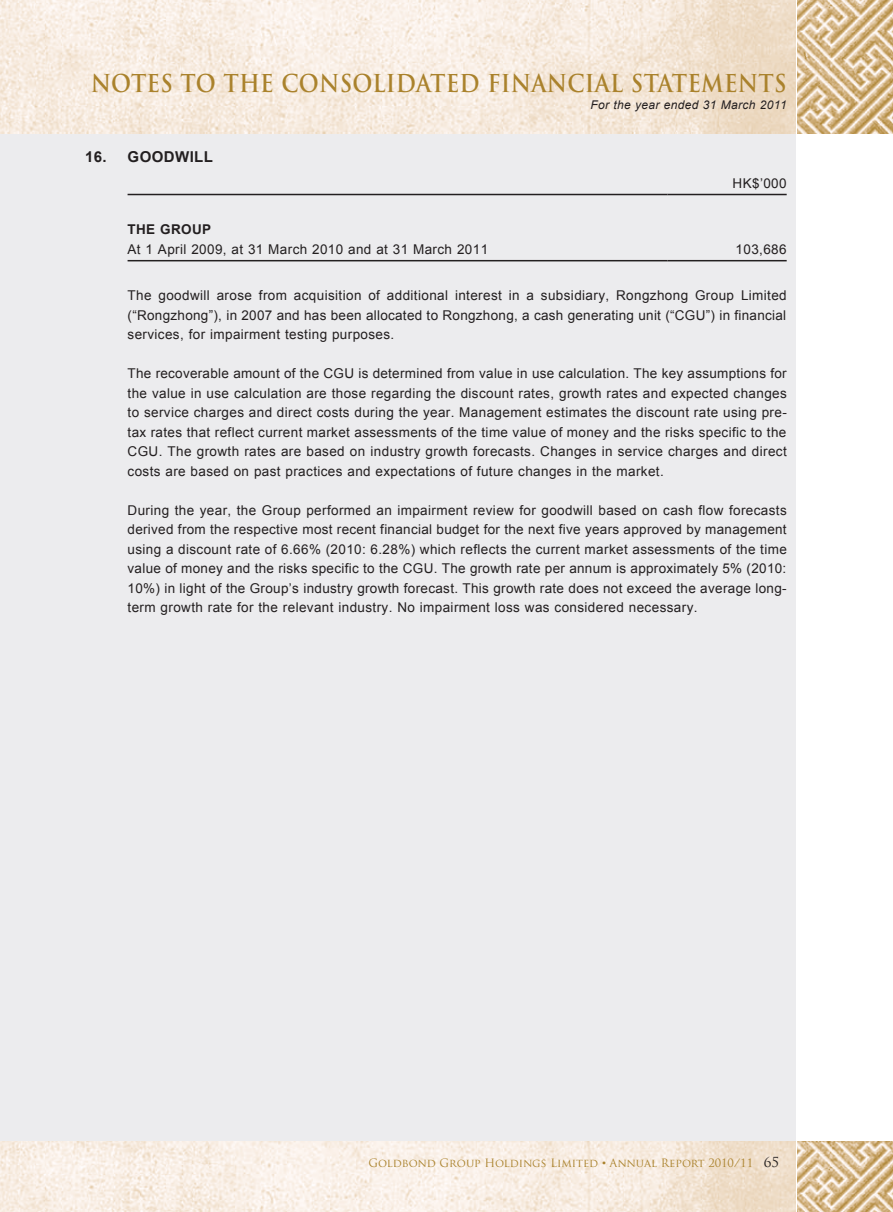
<style>
.page{position:relative;width:893px;height:1212px;background:#fff}
.page>*{position:absolute;margin:0;border:0;box-sizing:border-box;transform-origin:0 0}
.t1{font:700 24px "Trajan Pro";letter-spacing:.01em;color:#aa822c;scale:.9 1}
.t2{font:700 15px "Arial";letter-spacing:.03em;color:#231f20}
.t3{font:13.5px/19.5px "Arial";letter-spacing:.03em;color:#231f20;text-align:justify}
.t4{font:700 13.5px "Arial";letter-spacing:.03em;color:#231f20}
.t5{font:italic 12px "Arial";letter-spacing:.03em;color:#231f20}
.t6{font:11.25px "Trajan Pro";color:#aa822c}
.s1{font-family:"Arial"}
.s2{font-size:13.5px;color:#231f20}
</style>
<div class="page">
<img style="left:0;top:1141px;width:795px;height:71px">
<img style="left:0;top:0;width:795px;height:134px">
<img style="left:797px;top:0;width:96px;height:134px">
<img style="left:797px;top:1141px;width:96px;height:71px">
<div style="left:0;top:135px;width:795px;height:1006px;background:#ececee"></div>
<hr style="left:128px;top:194px;width:540px;height:1px;background:#231f20">
<hr style="left:668px;top:194px;width:119px;height:1px;background:#231f20">
<hr style="left:128px;top:260px;width:540px;height:1px;background:#231f20">
<hr style="left:668px;top:260px;width:119px;height:1px;background:#231f20">
<h1 class="t1" style="left:91px;top:69px;width:775px">NOTES TO THE CONSOLIDATED FINANCIAL STATEMENTS</h1>
<p class="t5" style="left:590px;top:97px;width:198px">For the year ended 31 March 2011</p>
<p class="t2" style="left:85px;top:147px;width:129px">16. GOODWILL</p>
<p class="t3" style="left:733px;top:173px;width:56px">HK$’000</p>
<p class="t4" style="left:128px;top:221px;width:85px">THE GROUP</p>
<p class="t3" style="left:128px;top:239px;width:362px">At 1 April 2009, at 31 March 2010 and at 31 March 2011</p>
<p class="t3" style="left:736px;top:239px;width:53px">103,686</p>
<p class="t3" style="left:128px;top:286px;width:661px">The goodwill arose from acquisition of additional interest in a subsidiary, Rongzhong Group Limited (“Rongzhong”), in 2007 and has been allocated to Rongzhong, a cash generating unit (“CGU”) in financial services, for impairment testing purposes.</p>
<p class="t3" style="left:128px;top:364px;width:661px">The recoverable amount of the CGU is determined from value in use calculation. The key assumptions for the value in use calculation are those regarding the discount rates, growth rates and expected changes to service charges and direct costs during the year. Management estimates the discount rate using pre&shy;tax rates that reflect current market assessments of the time value of money and the risks specific to the CGU. The growth rates are based on industry growth forecasts. Changes in service charges and direct costs are based on past practices and expectations of future changes in the market.</p>
<p class="t3" style="left:128px;top:501px;width:661px">During the year, the Group performed an impairment review for goodwill based on cash flow forecasts derived from the respective most recent financial budget for the next five years approved by management using a discount rate of 6.66% (2010: 6.28%) which reflects the current market assessments of the time value of money and the risks specific to the CGU. The growth rate per annum is approximately 5% (2010:<br>10%) in light of the Group’s industry growth forecast. This growth rate does not exceed the average long&shy;term growth rate for the relevant industry. No impairment loss was considered necessary.</p>
<p class="t6" style="left:368px;top:1155px;width:412px">Goldbond Group Holdings Limited <span class="s1">•</span> Annual Report 2010/11 <span class="s2">65</span></p>
</div>
